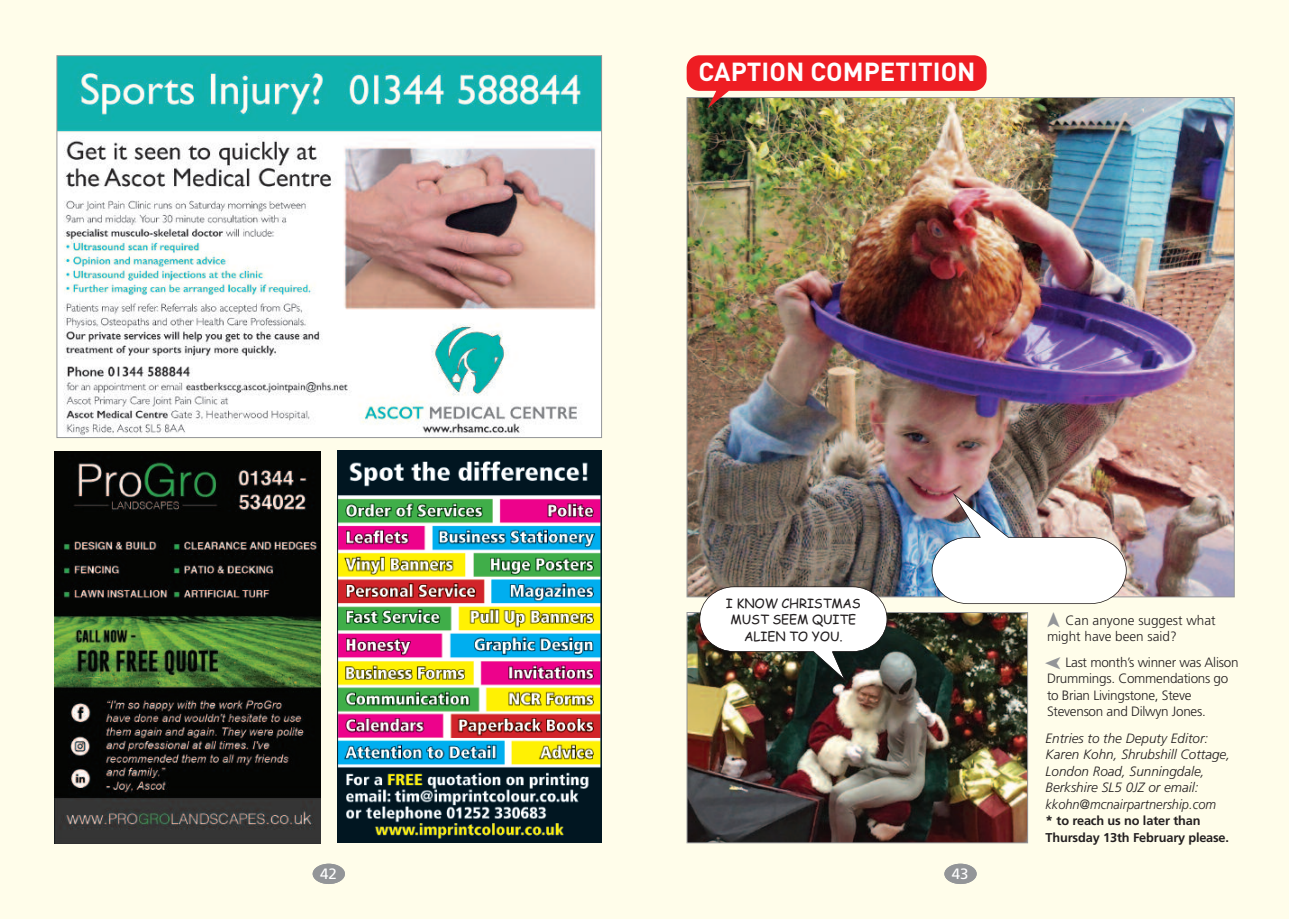
<style>
.page{position:relative;width:1289px;height:919px;background:#fff}
.page>*{position:absolute;margin:0;border:0;box-sizing:border-box;transform-origin:0 0}
.t1{font:700 25.8px "DIN";color:#fff}
.t2{font:15px "Frutiger";color:#fff}
.t3{font:italic 300 13.5px/16.5px "Frutiger";color:#231f20}
.t4{font:300 13.5px/16.5px "Frutiger";letter-spacing:-.02em;color:#231f20}
.t5{font:300 13.5px/16.5px "Frutiger";color:#231f20}
.t6{font:12.9px/16px "Comic Sans MS";letter-spacing:-.01em;color:#231f20;text-align:center}
.t7{font:700 12.75px/16.5px "Frutiger";letter-spacing:-.01em;color:#231f20}
.s1{font-size:13.5px}
</style>
<div class="page">
<div style="left:0;top:0;width:1288px;height:918px;background:#fffdea"></div>
<div style="left:944px;top:863px;width:32px;height:20px;background:#939598;border-radius:50%"></div>
<div style="left:313px;top:863px;width:32px;height:20px;background:#939598;border-radius:50%"></div>
<img style="left:337px;top:450px;width:264px;height:392px">
<img style="left:59px;top:57px;width:541px;height:379px">
<img style="left:55px;top:451px;width:265px;height:392px">
<img style="left:688px;top:614px;width:337px;height:227px">
<div style="left:686px;top:612px;width:341px;height:231px;border:1px solid #939598"></div>
<img style="left:688px;top:99px;width:544px;height:496px">
<img style="left:699px;top:586px;width:188px;height:95px">
<img style="left:931px;top:492px;width:195px;height:112px">
<img style="left:686px;top:55px;width:300px;height:53px">
<h1 class="t1" style="left:698px;top:57px;width:278px">CAPTION COMPETITION</h1>
<p class="t6" style="left:726px;top:596px;width:136px">I KNOW CHRISTMAS<br>MUST SEEM QUITE<br>ALIEN TO YOU.</p>
<p class="t2" style="left:320px;top:867px;width:18px">42</p>
<p class="t2" style="left:951px;top:867px;width:18px">43</p>
<p class="t5" style="left:1046px;top:613px;width:170px;text-indent:19px">Can anyone suggest what might have been said?</p>
<p class="t4" style="left:1046px;top:655px;width:193px;text-indent:18px">Last month’s winner was Alison<br>Drummings. Commendations go to Brian Livingstone, Steve<br>Stevenson and Dilwyn Jones.</p>
<p class="t3" style="left:1045px;top:730px;width:186px">Entries to the Deputy Editor:<br>Karen Kohn, Shrubshill Cottage,<br>London Road, Sunningdale,<br>Berkshire SL5 0JZ or email: kkohn@mcnairpartnership.com</p>
<p class="t7" style="left:1045px;top:813px;width:185px"><span class="s1">*</span> to reach us no later than<br>Thursday 13th February please.</p>
</div>
